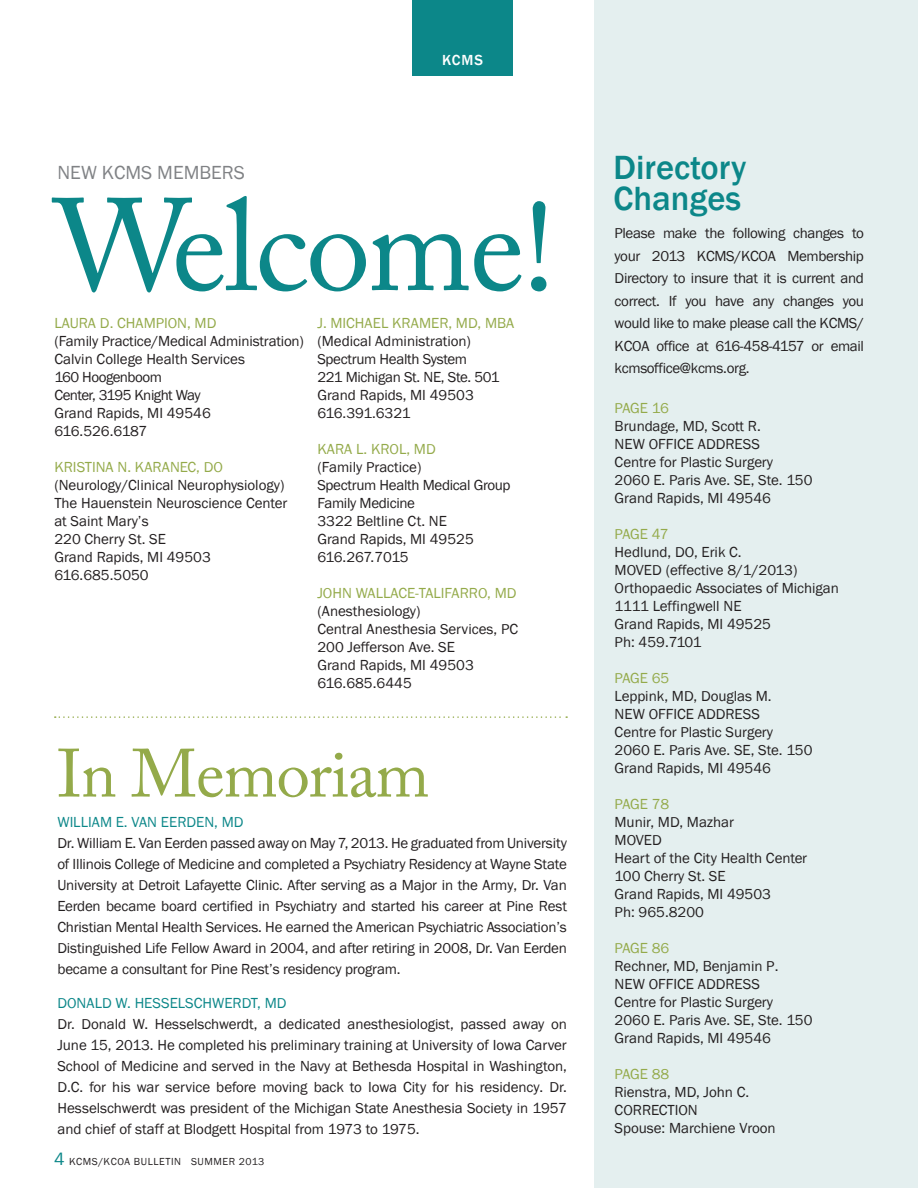
<style>
.page{position:relative;width:918px;height:1188px;background:#fff}
.page>*{position:absolute;margin:0;border:0;box-sizing:border-box;transform-origin:0 0}
.Headline-Secondary{font:129.9px "Adobe Caslon Pro";letter-spacing:-.02em;color:#0c8789}
.Headline-Secondary-2{font:67.5px "Adobe Caslon Pro";letter-spacing:-.02em;color:#94aa4a}
.t1{font:500 34.5px/31.5px "Franklin Gothic";color:#0c8789}
.Subhead{font:19.5px "Franklin Gothic";color:#808285}
.Body_Text{font:15px/21px "Franklin Gothic";letter-spacing:-.005em;color:#231f20}
.Body_Text-2{font:15px/18px "Franklin Gothic";color:#94aa4a}
.Body_Text-3{font:15px "Franklin Gothic";color:#0c8789}
.Body_Text-4{font:15px "Franklin Gothic";letter-spacing:-.035em;color:#231f20}
.Body_Text-5{font:15px/18px "Franklin Gothic";letter-spacing:-.04em;color:#231f20}
.t2{font:500 15px "Franklin Gothic";color:#fff}
.t3{font:10.5px "Franklin Gothic";letter-spacing:.05em;color:#231f20}
.s1{color:#94aa4a}
.s2{color:#231f20}
.s3{font-size:18px;color:#0c8789}
</style>
<div class="page">
<div style="left:412px;top:0;width:101px;height:76px;background:#0c8789"></div>
<div style="left:594px;top:0;width:324px;height:1188px;background:#e4efef"></div>
<svg style="left:55px;top:716px;width:512px;height:2px"></svg>
<p class="Subhead" style="left:57px;top:162px;width:189px">NEW KCMS MEMBERS</p>
<p class="t2" style="left:442px;top:50px;width:42px">KCMS</p>
<p class="Headline-Secondary" style="left:54px;top:169px;width:503px">Welcome!</p>
<p class="Body_Text" style="left:54px;top:315px;width:251px;line-height:18px"><span class="s1">LAURA D. CHAMPION, MD<br></span>(Family Practice/Medical Administration)</p>
<p class="Body_Text" style="left:54px;top:349px;width:192px">Calvin College Health Services</p>
<p class="Body_Text-5" style="left:54px;top:369px;width:148px">160 Hoogenboom<br>Center, 3195 Knight Way</p>
<p class="Body_Text" style="left:54px;top:403px;width:158px">Grand Rapids, MI 49546</p>
<p class="Body_Text-4" style="left:54px;top:423px;width:94px">616.526.6187</p>
<p class="Body_Text-2" style="left:54px;top:459px;width:170px">KRISTINA N. KARANEC, DO</p>
<p class="Body_Text" style="left:54px;top:475px;width:232px">(Neurology/Clinical Neurophysiology)</p>
<p class="Body_Text" style="left:54px;top:495px;width:234px;line-height:18px">The Hauenstein Neuroscience Center at Saint Mary’s</p>
<p class="Body_Text" style="left:54px;top:529px;width:113px">220 Cherry St. SE</p>
<p class="Body_Text" style="left:54px;top:547px;width:158px">Grand Rapids, MI 49503</p>
<p class="Body_Text" style="left:54px;top:565px;width:96px">616.685.5050</p>
<p class="Body_Text-2" style="left:317px;top:315px;width:199px">J. MICHAEL KRAMER, MD, MBA</p>
<p class="Body_Text" style="left:317px;top:331px;width:155px">(Medical Administration)</p>
<p class="Body_Text" style="left:317px;top:349px;width:151px">Spectrum Health System</p>
<p class="Body_Text" style="left:317px;top:367px;width:184px">221 Michigan St. NE, Ste. 501</p>
<p class="Body_Text" style="left:317px;top:385px;width:158px">Grand Rapids, MI 49503</p>
<p class="Body_Text-4" style="left:317px;top:405px;width:95px">616.391.6321</p>
<p class="Body_Text" style="left:317px;top:441px;width:120px;line-height:18px"><span class="s1">KARA L. KROL, MD </span>(Family Practice)</p>
<p class="Body_Text" style="left:317px;top:477px;width:195px;line-height:18px">Spectrum Health Medical Group<br>Family Medicine</p>
<p class="Body_Text" style="left:317px;top:511px;width:131px">3322 Beltline Ct. NE</p>
<p class="Body_Text" style="left:317px;top:529px;width:158px">Grand Rapids, MI 49525</p>
<p class="Body_Text-4" style="left:317px;top:549px;width:93px">616.267.7015</p>
<p class="Body_Text-2" style="left:317px;top:585px;width:201px">JOHN WALLACE-TALIFARRO, MD <span class="s2">(Anesthesiology)</span></p>
<p class="Body_Text" style="left:317px;top:619px;width:202px">Central Anesthesia Services, PC</p>
<p class="Body_Text" style="left:317px;top:637px;width:139px">200 Jefferson Ave. SE</p>
<p class="Body_Text" style="left:317px;top:655px;width:158px">Grand Rapids, MI 49503</p>
<p class="Body_Text" style="left:317px;top:673px;width:96px">616.685.6445</p>
<p class="Headline-Secondary-2" style="left:57px;top:734px;width:374px">In Memoriam</p>
<p class="Body_Text-3" style="left:57px;top:813px;width:188px">WILLIAM E. VAN EERDEN, MD</p>
<p class="Body_Text" style="left:57px;top:833px;width:511px;text-align:justify">Dr. William E. Van Eerden passed away on May 7, 2013. He graduated from University of Illinois College of Medicine and completed a Psychiatry Residency at Wayne State University at Detroit Lafayette Clinic. After serving as a Major in the Army, Dr. Van Eerden became board certified in Psychiatry and started his career at Pine Rest Christian Mental Health Services. He earned the American Psychiatric Association’s Distinguished Life Fellow Award in 2004, and after retiring in 2008, Dr. Van Eerden became a consultant for Pine Rest’s residency program.</p>
<p class="Body_Text-3" style="left:57px;top:995px;width:231px">DONALD W. HESSELSCHWERDT, MD</p>
<p class="Body_Text" style="left:57px;top:1014px;width:511px;text-align:justify">Dr. Donald W. Hesselschwerdt, a dedicated anesthesiologist, passed away on June 15, 2013. He completed his preliminary training at University of Iowa Carver School of Medicine and served in the Navy at Bethesda Hospital in Washington, D.C. for his war service before moving back to Iowa City for his residency. Dr.<br>Hesselschwerdt was president of the Michigan State Anesthesia Society in 1957 and chief of staff at Blodgett Hospital from 1973 to 1975.</p>
<p class="t3" style="left:54px;top:1156px;width:212px"><span class="s3">4</span> KCMS/KCOA BULLETIN SUMMER 2013</p>
<p class="t1" style="left:614px;top:152px;width:134px">Directory<br>Changes</p>
<p class="Body_Text" style="left:615px;top:223px;width:251px;line-height:22.5px;text-align:justify">Please make the following changes to your 2013 KCMS/KCOA Membership Directory to insure that it is current and correct. If you have any changes you would like to make please call the KCMS/ KCOA office at 616-458-4157 or email kcmsoffice@kcms.org.</p>
<p class="Body_Text-2" style="left:615px;top:400px;width:56px">PAGE 16</p>
<p class="Body_Text" style="left:615px;top:416px;width:148px">Brundage, MD, Scott R.</p>
<p class="Body_Text" style="left:615px;top:434px;width:147px">NEW OFFICE ADDRESS</p>
<p class="Body_Text" style="left:615px;top:452px;width:160px">Centre for Plastic Surgery</p>
<p class="Body_Text" style="left:615px;top:470px;width:199px">2060 E. Paris Ave. SE, Ste. 150</p>
<p class="Body_Text" style="left:615px;top:488px;width:158px">Grand Rapids, MI 49546</p>
<p class="Body_Text-2" style="left:615px;top:526px;width:55px">PAGE 47</p>
<p class="Body_Text" style="left:615px;top:542px;width:129px">Hedlund, DO, Erik C.</p>
<p class="Body_Text" style="left:615px;top:560px;width:184px">MOVED (effective 8/1/2013)</p>
<p class="Body_Text" style="left:615px;top:578px;width:226px">Orthopaedic Associates of Michigan</p>
<p class="Body_Text" style="left:615px;top:596px;width:128px">1111 Leffingwell NE</p>
<p class="Body_Text" style="left:615px;top:614px;width:158px">Grand Rapids, MI 49525</p>
<p class="Body_Text" style="left:615px;top:632px;width:88px">Ph: 459.7101</p>
<p class="Body_Text-2" style="left:615px;top:670px;width:56px">PAGE 65</p>
<p class="Body_Text" style="left:615px;top:686px;width:158px">Leppink, MD, Douglas M.</p>
<p class="Body_Text" style="left:615px;top:704px;width:147px">NEW OFFICE ADDRESS</p>
<p class="Body_Text" style="left:615px;top:722px;width:160px">Centre for Plastic Surgery</p>
<p class="Body_Text" style="left:615px;top:740px;width:199px">2060 E. Paris Ave. SE, Ste. 150</p>
<p class="Body_Text" style="left:615px;top:758px;width:158px">Grand Rapids, MI 49546</p>
<p class="Body_Text-2" style="left:615px;top:796px;width:56px">PAGE 78</p>
<p class="Body_Text" style="left:615px;top:812px;width:121px">Munir, MD, Mazhar</p>
<p class="Body_Text" style="left:615px;top:830px;width:49px">MOVED</p>
<p class="Body_Text" style="left:615px;top:848px;width:194px">Heart of the City Health Center</p>
<p class="Body_Text" style="left:615px;top:866px;width:113px">100 Cherry St. SE</p>
<p class="Body_Text" style="left:615px;top:884px;width:158px">Grand Rapids, MI 49503</p>
<p class="Body_Text" style="left:615px;top:902px;width:91px">Ph: 965.8200</p>
<p class="Body_Text-2" style="left:615px;top:940px;width:56px">PAGE 86</p>
<p class="Body_Text" style="left:615px;top:956px;width:165px">Rechner, MD, Benjamin P.</p>
<p class="Body_Text" style="left:615px;top:974px;width:147px">NEW OFFICE ADDRESS</p>
<p class="Body_Text" style="left:615px;top:992px;width:160px">Centre for Plastic Surgery</p>
<p class="Body_Text" style="left:615px;top:1010px;width:199px">2060 E. Paris Ave. SE, Ste. 150</p>
<p class="Body_Text" style="left:615px;top:1028px;width:158px">Grand Rapids, MI 49546</p>
<p class="Body_Text-2" style="left:615px;top:1066px;width:56px">PAGE 88</p>
<p class="Body_Text" style="left:615px;top:1082px;width:136px">Rienstra, MD, John C.</p>
<p class="Body_Text" style="left:615px;top:1100px;width:85px">CORRECTION</p>
<p class="Body_Text" style="left:615px;top:1118px;width:163px">Spouse: Marchiene Vroon</p>
</div>
